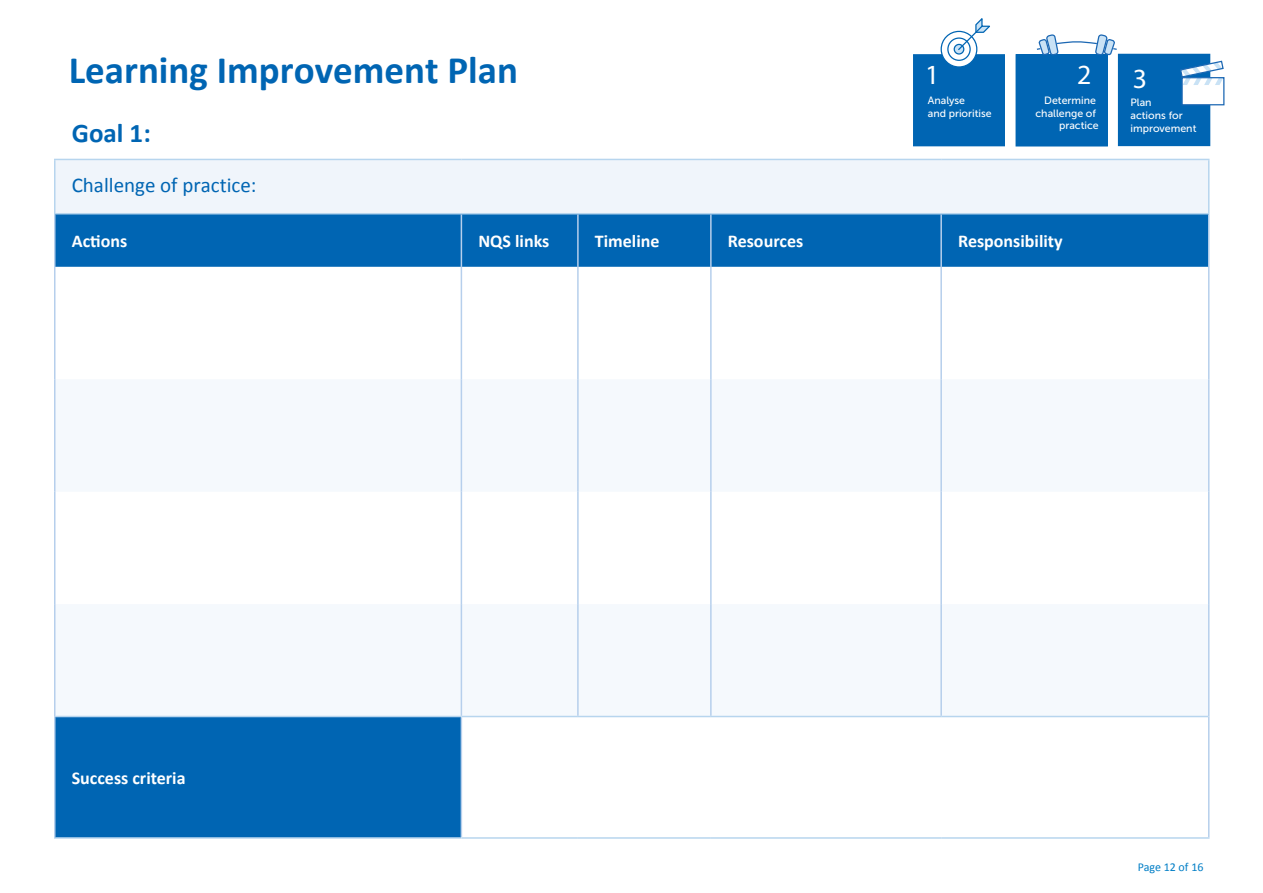
<style>
.page{position:relative;width:1263px;height:893px;background:#fff}
.page>*{position:absolute;margin:0;border:0;box-sizing:border-box;transform-origin:0 0}
.t1{font:700 39px "Calibri";color:#0065b3}
.t2{font:27.9px "Myriad Pro";color:#fff}
.t3{font:27.75px "Myriad Pro";color:#fff}
.t4{font:700 27px "Calibri";color:#0065b3}
.t5{font:21px "Calibri";color:#0065b3}
.t6{font:700 18px "Calibri";color:#fff}
.t7{font:12px "Calibri";color:#007ec6}
.t8{font:10.5px/12.6px "Museo Sans 500";color:#fff}
</style>
<div class="page">
<div style="left:55px;top:159px;width:1154px;height:55px;background:#f0f5fb"></div>
<div style="left:56px;top:214px;width:1152px;height:623px;background:#0065b3"></div>
<svg style="left:56px;top:267px;width:1152px;height:112px"></svg>
<svg style="left:56px;top:379px;width:1152px;height:337px;fill:#f5f9fd"></svg>
<div style="left:461px;top:716px;width:748px;height:122px;background:#fff"></div>
<hr style="left:54px;top:267px;width:2px;height:112px;background:#b6cfec">
<hr style="left:1208px;top:267px;width:1px;height:112px;background:#b6cfec">
<hr style="left:54px;top:379px;width:2px;height:113px;background:#b6cfec">
<hr style="left:1208px;top:379px;width:1px;height:113px;background:#b6cfec">
<hr style="left:54px;top:492px;width:2px;height:112px;background:#b6cfec">
<hr style="left:1208px;top:492px;width:1px;height:112px;background:#b6cfec">
<hr style="left:54px;top:214px;width:2px;height:53px;background:#b6cfec">
<hr style="left:1208px;top:214px;width:1px;height:53px;background:#b6cfec">
<hr style="left:577px;top:214px;width:2px;height:53px;background:#b6cfec">
<hr style="left:710px;top:214px;width:2px;height:53px;background:#b6cfec">
<hr style="left:940px;top:214px;width:2px;height:53px;background:#b6cfec">
<hr style="left:577px;top:267px;width:2px;height:112px;background:#b6cfec">
<hr style="left:710px;top:267px;width:2px;height:112px;background:#b6cfec">
<hr style="left:940px;top:267px;width:2px;height:112px;background:#b6cfec">
<hr style="left:577px;top:379px;width:2px;height:113px;background:#b6cfec">
<hr style="left:710px;top:379px;width:2px;height:113px;background:#b6cfec">
<hr style="left:940px;top:379px;width:2px;height:113px;background:#b6cfec">
<hr style="left:577px;top:492px;width:2px;height:112px;background:#b6cfec">
<hr style="left:710px;top:492px;width:2px;height:112px;background:#b6cfec">
<hr style="left:940px;top:492px;width:2px;height:112px;background:#b6cfec">
<hr style="left:577px;top:604px;width:2px;height:112px;background:#b6cfec">
<hr style="left:710px;top:604px;width:2px;height:112px;background:#b6cfec">
<hr style="left:940px;top:604px;width:2px;height:112px;background:#b6cfec">
<hr style="left:54px;top:604px;width:2px;height:112px;background:#b6cfec">
<hr style="left:1208px;top:604px;width:1px;height:112px;background:#b6cfec">
<hr style="left:461px;top:214px;width:1px;height:53px;background:#b6cfec">
<hr style="left:461px;top:267px;width:1px;height:112px;background:#b6cfec">
<hr style="left:461px;top:379px;width:1px;height:113px;background:#b6cfec">
<hr style="left:461px;top:492px;width:1px;height:112px;background:#b6cfec">
<hr style="left:461px;top:604px;width:1px;height:112px;background:#b6cfec">
<hr style="left:56px;top:716px;width:405px;height:1px;background:#b7d5ee">
<hr style="left:54px;top:716px;width:2px;height:121px;background:#b6cfec">
<hr style="left:461px;top:716px;width:117px;height:1px;background:#b7d5ee">
<hr style="left:578px;top:716px;width:133px;height:1px;background:#b7d5ee">
<hr style="left:711px;top:716px;width:230px;height:1px;background:#b7d5ee">
<hr style="left:941px;top:716px;width:267px;height:1px;background:#b7d5ee">
<hr style="left:461px;top:717px;width:1px;height:120px;background:#b6cfec">
<hr style="left:1208px;top:716px;width:1px;height:121px;background:#b6cfec">
<hr style="left:54px;top:837px;width:407px;height:2px;background:#b7d5ee">
<hr style="left:461px;top:837px;width:117px;height:2px;background:#b7d5ee">
<hr style="left:578px;top:837px;width:133px;height:2px;background:#b7d5ee">
<hr style="left:711px;top:837px;width:230px;height:2px;background:#b7d5ee">
<hr style="left:941px;top:837px;width:268px;height:2px;background:#b7d5ee">
<hr style="left:54px;top:160px;width:2px;height:53px;background:#b7d5ee">
<hr style="left:1208px;top:160px;width:1px;height:53px;background:#b7d5ee">
<hr style="left:54px;top:213px;width:407px;height:1px;background:#b7d5ee">
<hr style="left:461px;top:213px;width:117px;height:1px;background:#b7d5ee">
<hr style="left:578px;top:213px;width:133px;height:1px;background:#b7d5ee">
<hr style="left:711px;top:213px;width:230px;height:1px;background:#b7d5ee">
<hr style="left:941px;top:213px;width:268px;height:1px;background:#b7d5ee">
<hr style="left:54px;top:159px;width:407px;height:1px;background:#b7d5ee">
<hr style="left:461px;top:159px;width:117px;height:1px;background:#b7d5ee">
<hr style="left:578px;top:159px;width:133px;height:1px;background:#b7d5ee">
<hr style="left:711px;top:159px;width:230px;height:1px;background:#b7d5ee">
<hr style="left:941px;top:159px;width:268px;height:1px;background:#b7d5ee">
<div style="left:1118px;top:54px;width:92px;height:91px;background:#0065b3"></div>
<div style="left:1118px;top:54px;width:92px;height:92px;border:1px solid #0065b3"></div>
<div style="left:1182px;top:78px;width:42px;height:27px;background:#fff"></div>
<div style="left:1181px;top:77px;width:43px;height:28px;border:1px solid #1b67b3"></div>
<svg style="left:1180px;top:60px;width:44px;height:25px"></svg>
<div style="left:1016px;top:55px;width:91px;height:91px;background:#0065b3"></div>
<div style="left:1015px;top:54px;width:93px;height:92px;border:1px solid #0065b3"></div>
<svg style="left:1037px;top:34px;width:80px;height:21px"></svg>
<div style="left:914px;top:55px;width:90px;height:91px;background:#0065b3"></div>
<div style="left:913px;top:54px;width:92px;height:92px;border:1px solid #0065b3"></div>
<svg style="left:940px;top:18px;width:50px;height:49px"></svg>
<h1 class="t1" style="left:69px;top:46px;width:451px">Learning Improvement Plan</h1>
<h3 class="t3" style="left:925px;top:58px;width:16px">1</h3>
<h3 class="t4" style="left:72px;top:114px;width:80px">Goal 1:</h3>
<p class="t8" style="left:928px;top:94px;width:65px">Analyse<br>and prioritise</p>
<h2 class="t2" style="left:1077px;top:58px;width:16px">2</h2>
<p class="t8" style="left:1035px;top:94px;width:65px;text-align:right">Determine challenge of practice</p>
<h3 class="t5" style="left:72px;top:172px;width:186px">Challenge of practice:</h3>
<h3 class="t6" style="left:72px;top:230px;width:57px">Actions</h3>
<h3 class="t6" style="left:478px;top:230px;width:72px">NQS links</h3>
<h3 class="t6" style="left:595px;top:230px;width:66px">Timeline</h3>
<h3 class="t6" style="left:728px;top:230px;width:77px">Resources</h3>
<h3 class="t6" style="left:958px;top:230px;width:106px">Responsibility</h3>
<h2 class="t2" style="left:1133px;top:61px;width:16px">3</h2>
<p class="t8" style="left:1130px;top:96px;width:67px">Plan<br>actions for improvement</p>
<h3 class="t6" style="left:72px;top:766px;width:115px">Success criteria</h3>
<p class="t7" style="left:1138px;top:859px;width:67px">Page 12 of 16</p>
</div>
